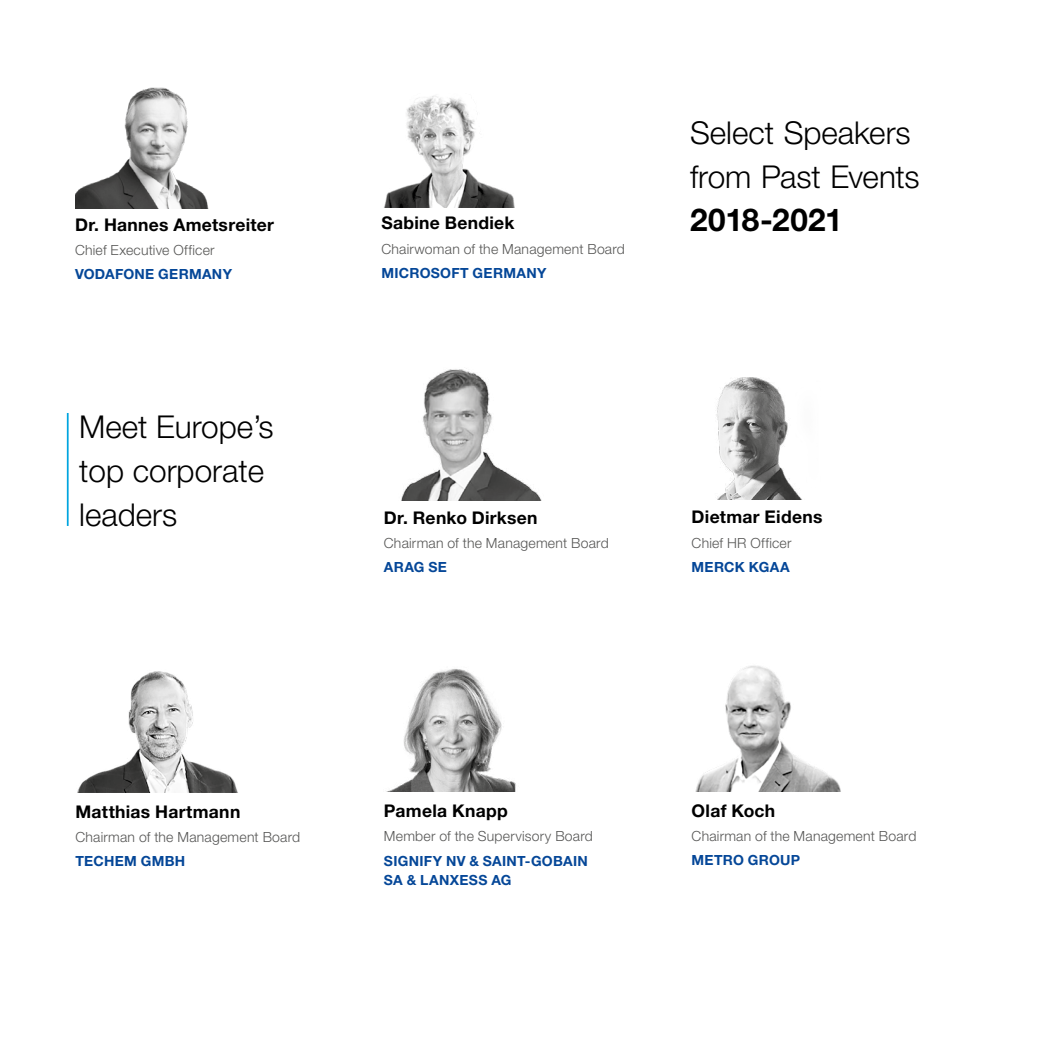
<style>
.page{position:relative;width:1042px;height:1042px;background:#fff}
.page>*{position:absolute;margin:0;border:0;box-sizing:border-box;transform-origin:0 0}
.t1{font:300 31.5px/43.8px "Helvetica Neue LT Pro";color:#000}
.t2{font:700 31.5px "Helvetica Neue LT Pro";letter-spacing:-.005em;color:#000}
.t3{font:700 17.5px "Helvetica Neue LT Pro";letter-spacing:.015em;color:#000}
.t4{font:300 14px "Helvetica Neue LT Pro";letter-spacing:.015em;color:#575756}
.t5{font:700 14px/19.2px "Helvetica Neue LT Pro";letter-spacing:.02em;color:#054798}
</style>
<div class="page">
<img style="left:401px;top:369px;width:141px;height:132px">
<img style="left:695px;top:665px;width:146px;height:126px">
<img style="left:77px;top:671px;width:161px;height:121px">
<img style="left:384px;top:96px;width:131px;height:111px">
<img style="left:76px;top:87px;width:133px;height:121px">
<img style="left:716px;top:377px;width:86px;height:123px">
<img style="left:389px;top:669px;width:127px;height:122px">
<hr style="left:67px;top:413px;width:2px;height:113px;background:#00a5df">
<p class="t3" style="left:75px;top:214px;width:200px">Dr. Hannes Ametsreiter</p>
<p class="t4" style="left:75px;top:242px;width:141px">Chief Executive Officer</p>
<p class="t5" style="left:75px;top:265px;width:158px">VODAFONE GERMANY</p>
<h1 class="t1" style="left:79px;top:404px;width:196px">Meet Europe’s top corporate leaders</h1>
<p class="t3" style="left:381px;top:212px;width:134px">Sabine Bendiek</p>
<p class="t4" style="left:381px;top:240px;width:245px">Chairwoman of the Management Board</p>
<p class="t5" style="left:381px;top:263px;width:166px">MICROSOFT GERMANY</p>
<h1 class="t1" style="left:690px;top:110px;width:231px">Select Speakers from Past Events</h1>
<h1 class="t2" style="left:690px;top:201px;width:154px">2018-2021</h1>
<p class="t3" style="left:384px;top:507px;width:155px">Dr. Renko Dirksen</p>
<p class="t4" style="left:384px;top:534px;width:226px">Chairman of the Management Board</p>
<p class="t5" style="left:384px;top:557px;width:65px">ARAG SE</p>
<p class="t3" style="left:691px;top:506px;width:132px">Dietmar Eidens</p>
<p class="t4" style="left:691px;top:534px;width:101px">Chief HR Officer</p>
<p class="t5" style="left:691px;top:557px;width:100px">MERCK KGAA</p>
<p class="t3" style="left:75px;top:801px;width:166px">Matthias Hartmann</p>
<p class="t4" style="left:75px;top:828px;width:226px">Chairman of the Management Board</p>
<p class="t5" style="left:75px;top:851px;width:111px">TECHEM GMBH</p>
<p class="t3" style="left:384px;top:800px;width:125px">Pamela Knapp</p>
<p class="t4" style="left:384px;top:828px;width:210px">Member of the Supervisory Board</p>
<p class="t5" style="left:384px;top:850px;width:205px">SIGNIFY NV &amp; SAINT-GOBAIN<br>SA &amp; LANXESS AG</p>
<p class="t3" style="left:691px;top:800px;width:85px">Olaf Koch</p>
<p class="t4" style="left:691px;top:827px;width:226px">Chairman of the Management Board</p>
<p class="t5" style="left:691px;top:850px;width:110px">METRO GROUP</p>
</div>
